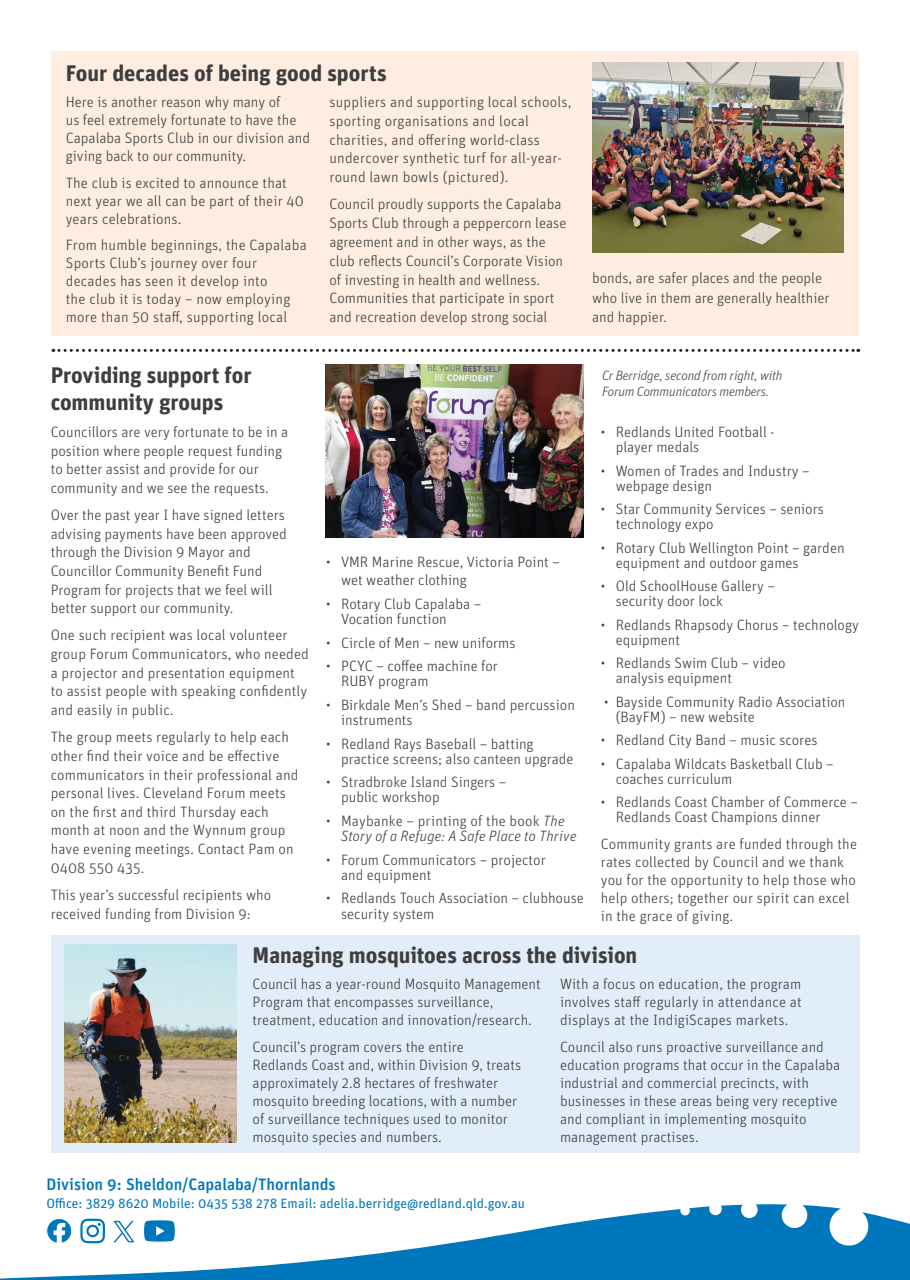
<style>
.page{position:relative;width:910px;height:1280px;background:#fff}
.page>*{position:absolute;margin:0;border:0;box-sizing:border-box;transform-origin:0 0}
.t1{font:700 22.5px/27.2px "Unit Pro";letter-spacing:-.005em;color:#3e3e3f}
.t2{font:500 16.5px "Unit Pro";color:#0077bd}
.t3{font:300 15px/18px "Unit Pro";color:#3e3e3f}
.t4{font:italic 300 15px/15.1px "Unit Pro";letter-spacing:.01em;color:#3e3e3f}
.t5{font:13.5px "Unit Pro";color:#0077bd}
.t6{font:italic 300 13.5px/16.5px "Unit Pro";letter-spacing:-.01em;color:#3e3e3f}
.s1{font-style:normal}
</style>
<div class="page">
<svg style="left:0;top:1204px;width:910px;height:76px"></svg>
<svg style="left:46px;top:1218px;width:26px;height:26px"></svg>
<svg style="left:80px;top:1219px;width:25px;height:24px"></svg>
<svg style="left:142px;top:1218px;width:35px;height:26px"></svg>
<svg style="left:113px;top:1221px;width:21px;height:21px"></svg>
<div style="left:51px;top:51px;width:808px;height:285px;background:#feede0"></div>
<div style="left:51px;top:935px;width:808px;height:217px;background:#e1edf8"></div>
<img style="left:325px;top:365px;width:258px;height:172px">
<img style="left:64px;top:945px;width:173px;height:198px">
<img style="left:592px;top:63px;width:251px;height:190px">
<svg style="left:53px;top:349px;width:806px;height:3px"></svg>
<h1 class="t1" style="left:66px;top:58px;width:322px">Four decades of being good sports</h1>
<p class="t3" style="left:66px;top:93px;width:246px">Here is another reason why many of<br>us feel extremely fortunate to have the Capalaba Sports Club in our division and giving back to our community.</p>
<p class="t3" style="left:66px;top:173px;width:240px">The club is excited to announce that next year we all can be part of their 40 years celebrations.</p>
<p class="t3" style="left:66px;top:236px;width:243px">From humble beginnings, the Capalaba Sports Club’s journey over four decades has seen it develop into<br>the club it is today – now employing more than 50 staff, supporting local</p>
<p class="t3" style="left:329px;top:92px;width:243px;line-height:18.8px">suppliers and supporting local schools, sporting organisations and local charities, and offering world-class undercover synthetic turf for all-year&shy;round lawn bowls (pictured).</p>
<p class="t3" style="left:329px;top:195px;width:238px;line-height:18.8px">Council proudly supports the Capalaba Sports Club through a peppercorn lease agreement and in other ways, as the club reflects Council’s Corporate Vision of investing in health and wellness.<br>Communities that participate in sport and recreation develop strong social</p>
<p class="t3" style="left:592px;top:268px;width:239px;line-height:19.5px">bonds, are safer places and the people who live in them are generally healthier and happier.</p>
<h1 class="t1" style="left:51px;top:360px;width:202px">Providing support for community groups</h1>
<p class="t3" style="left:51px;top:422px;width:239px;line-height:18.6px">Councillors are very fortunate to be in a position where people request funding to better assist and provide for our community and we see the requests.</p>
<p class="t3" style="left:51px;top:505px;width:238px;line-height:18.6px">Over the past year I have signed letters advising payments have been approved through the Division 9 Mayor and Councillor Community Benefit Fund Program for projects that we feel will better support our community.</p>
<p class="t3" style="left:51px;top:626px;width:260px;line-height:18.6px">One such recipient was local volunteer group Forum Communicators, who needed a projector and presentation equipment to assist people with speaking confidently and easily in public.</p>
<p class="t3" style="left:51px;top:727px;width:249px;line-height:18.6px">The group meets regularly to help each other find their voice and be effective communicators in their professional and personal lives. Cleveland Forum meets on the first and third Thursday each month at noon and the Wynnum group have evening meetings. Contact Pam on 0408 550 435.</p>
<p class="t3" style="left:51px;top:885px;width:222px;line-height:18.6px">This year’s successful recipients who received funding from Division 9:</p>
<p class="t3" style="left:341px;top:553px;width:220px;text-indent:-15px">• VMR Marine Rescue, Victoria Point – wet weather clothing</p>
<p class="t3" style="left:341px;top:596px;width:142px;line-height:15.1px;text-indent:-15px">• Rotary Club Capalaba –<br>Vocation function</p>
<p class="t3" style="left:326px;top:633px;width:191px">• Circle of Men – new uniforms</p>
<p class="t3" style="left:341px;top:658px;width:158px;line-height:15.1px;text-indent:-15px">• PCYC – coffee machine for<br>RUBY program</p>
<p class="t3" style="left:341px;top:697px;width:235px;line-height:15.1px;text-indent:-15px">• Birkdale Men’s Shed – band percussion instruments</p>
<p class="t3" style="left:341px;top:735px;width:234px;line-height:15.1px;text-indent:-15px">• Redland Rays Baseball – batting practice screens; also canteen upgrade</p>
<p class="t3" style="left:341px;top:774px;width:167px;line-height:15.1px;text-indent:-15px">• Stradbroke Island Singers – public workshop</p>
<p class="t4" style="left:341px;top:813px;width:237px;text-indent:-15px"><span class="s1">• Maybanke – printing of the book</span> The<br>Story of a Refuge: A Safe Place to Thrive</p>
<p class="t3" style="left:341px;top:851px;width:206px;line-height:15.1px;text-indent:-15px">• Forum Communicators – projector and equipment</p>
<p class="t3" style="left:341px;top:890px;width:244px;line-height:15.1px;text-indent:-15px">• Redlands Touch Association – clubhouse security system</p>
<p class="t6" style="left:602px;top:366px;width:182px">Cr Berridge, second from right, with<br>Forum Communicators members.</p>
<p class="t3" style="left:616px;top:424px;width:160px;line-height:15px;text-indent:-15px">• Redlands United Football - player medals</p>
<p class="t3" style="left:616px;top:463px;width:195px;line-height:15px;text-indent:-15px">• Women of Trades and Industry – webpage design</p>
<p class="t3" style="left:616px;top:501px;width:210px;line-height:15px;text-indent:-15px">• Star Community Services – seniors technology expo</p>
<p class="t3" style="left:616px;top:540px;width:230px;line-height:15px;text-indent:-15px">• Rotary Club Wellington Point – garden equipment and outdoor games</p>
<p class="t3" style="left:616px;top:578px;width:161px;line-height:15px;text-indent:-15px">• Old SchoolHouse Gallery – security door lock</p>
<p class="t3" style="left:616px;top:617px;width:245px;line-height:15px;text-indent:-15px">• Redlands Rhapsody Chorus – technology equipment</p>
<p class="t3" style="left:616px;top:655px;width:171px;line-height:15px;text-indent:-15px">• Redlands Swim Club – video analysis equipment</p>
<p class="t3" style="left:616px;top:694px;width:231px;line-height:15px;text-indent:-11px">• Bayside Community Radio Association (BayFM) – new website</p>
<p class="t3" style="left:601px;top:731px;width:218px">• Redland City Band – music scores</p>
<p class="t3" style="left:616px;top:756px;width:220px;line-height:15px;text-indent:-15px">• Capalaba Wildcats Basketball Club – coaches curriculum</p>
<p class="t3" style="left:616px;top:794px;width:244px;line-height:15px;text-indent:-15px">• Redlands Coast Chamber of Commerce –<br>Redlands Coast Champions dinner</p>
<p class="t3" style="left:601px;top:834px;width:258px">Community grants are funded through the rates collected by Council and we thank you for the opportunity to help those who help others; together our spirit can excel in the grace of giving.</p>
<h1 class="t1" style="left:253px;top:940px;width:386px">Managing mosquitoes across the division</h1>
<p class="t3" style="left:253px;top:975px;width:290px">Council has a year-round Mosquito Management<br>Program that encompasses surveillance, treatment, education and innovation/research.</p>
<p class="t3" style="left:253px;top:1037px;width:270px">Council’s program covers the entire Redlands Coast and, within Division 9, treats approximately 2.8 hectares of freshwater mosquito breeding locations, with a number of surveillance techniques used to monitor mosquito species and numbers.</p>
<p class="t3" style="left:560px;top:975px;width:243px;text-align:justify">With a focus on education, the program involves staff regularly in attendance at displays at the IndigiScapes markets.</p>
<p class="t3" style="left:560px;top:1037px;width:282px">Council also runs proactive surveillance and education programs that occur in the Capalaba industrial and commercial precincts, with businesses in these areas being very receptive and compliant in implementing mosquito management practises.</p>
<p class="t2" style="left:46px;top:1173px;width:291px">Division 9: Sheldon/Capalaba/Thornlands</p>
<p class="t5" style="left:46px;top:1194px;width:480px">Office: 3829 8620 Mobile: 0435 538 278 Email: adelia.berridge@redland.qld.gov.au</p>
</div>
